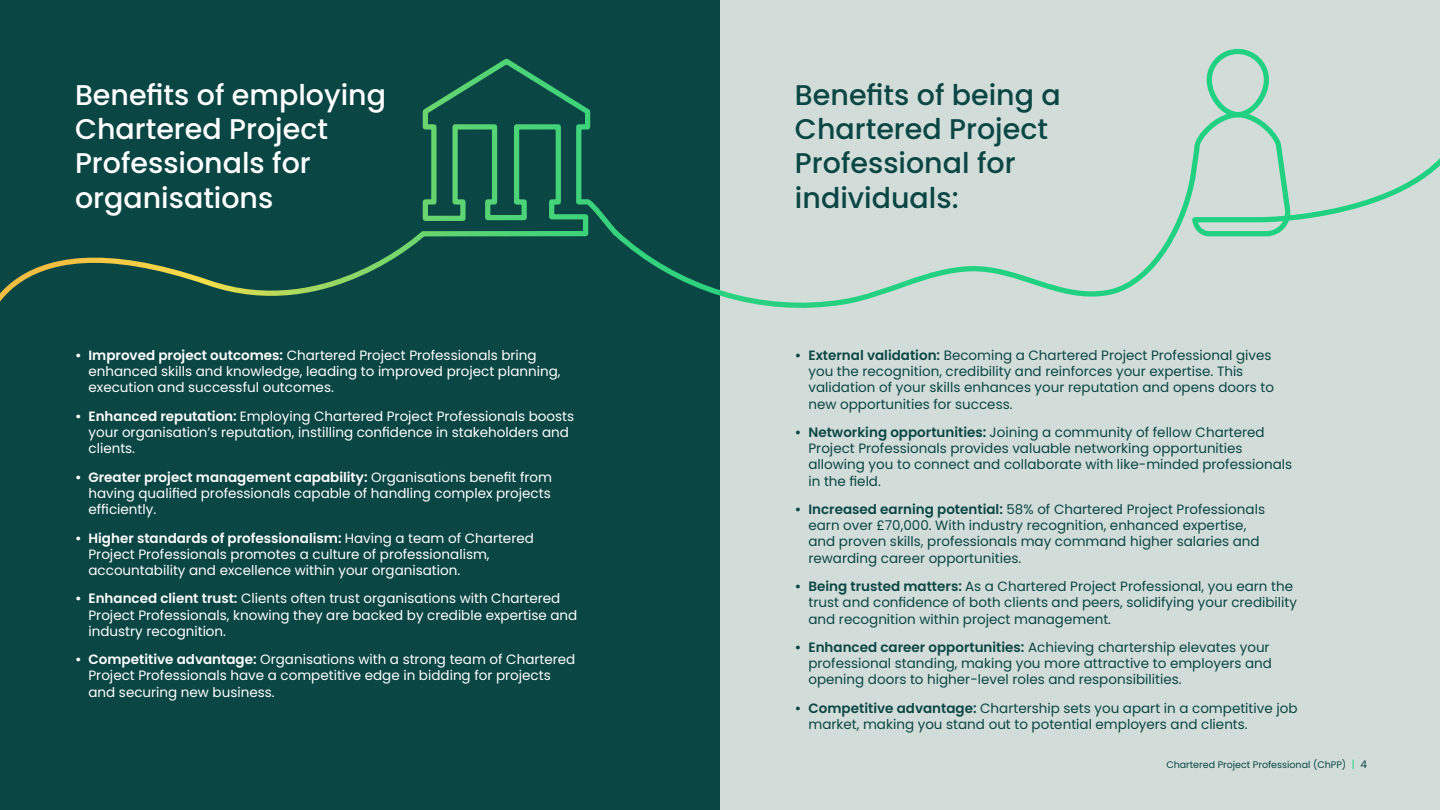
<style>
.page{position:relative;width:1440px;height:810px;background:#fff}
.page>*{position:absolute;margin:0;border:0;box-sizing:border-box;transform-origin:0 0}
.t1{font:500 28.5px/34.2px "Poppins";color:#fff}
.t2{font:500 28.5px/34.2px "Poppins";color:#0a4644}
.t3{font:13.5px/16.2px "Poppins";color:#0a4644}
.t4{font:13.5px/16.2px "Poppins";color:#fff}
.t5{font:9.52px "Poppins";color:#0a4644}
.s1{font-weight:600}
.s2{font-size:10.5px;color:#21d182}
.s3{font-size:10.5px}
</style>
<div class="page">
<div style="left:0;top:0;width:720px;height:810px;background:#0a4644"></div>
<div style="left:720px;top:0;width:720px;height:810px;background:#d2ddda"></div>
<svg style="left:0;top:48px;width:1440px;height:260px"></svg>
<h1 class="t1" style="left:75px;top:78px;width:313px">Benefits of employing<br>Chartered Project<br>Professionals for organisations</h1>
<h1 class="t2" style="left:795px;top:78px;width:267px">Benefits of being a<br>Chartered Project<br>Professional for individuals:</h1>
<p class="t4" style="left:88px;top:347px;width:474px;text-indent:-14px"><span class="s1">• Improved project outcomes:</span> Chartered Project Professionals bring enhanced skills and knowledge, leading to improved project planning, execution and successful outcomes.</p>
<p class="t4" style="left:88px;top:408px;width:487px;text-indent:-14px"><span class="s1">• Enhanced reputation:</span> Employing Chartered Project Professionals boosts your organisation’s reputation, instilling confidence in stakeholders and clients.</p>
<p class="t4" style="left:88px;top:469px;width:465px;text-align:justify;text-indent:-14px"><span class="s1">• Greater project management capability:</span> Organisations benefit from having qualified professionals capable of handling complex projects efficiently.</p>
<p class="t4" style="left:88px;top:530px;width:447px;text-indent:-14px"><span class="s1">• Higher standards of professionalism:</span> Having a team of Chartered<br>Project Professionals promotes a culture of professionalism, accountability and excellence within your organisation.</p>
<p class="t4" style="left:88px;top:591px;width:490px;text-indent:-14px"><span class="s1">• Enhanced client trust:</span> Clients often trust organisations with Chartered<br>Project Professionals, knowing they are backed by credible expertise and industry recognition.</p>
<p class="t4" style="left:88px;top:651px;width:488px;text-indent:-14px"><span class="s1">• Competitive advantage:</span> Organisations with a strong team of Chartered<br>Project Professionals have a competitive edge in bidding for projects and securing new business.</p>
<p class="t3" style="left:808px;top:347px;width:467px;text-indent:-14px"><span class="s1">• External validation:</span> Becoming a Chartered Project Professional gives you the recognition, credibility and reinforces your expertise. This validation of your skills enhances your reputation and opens doors to new opportunities for success.</p>
<p class="t3" style="left:808px;top:424px;width:485px;text-indent:-14px"><span class="s1">• Networking opportunities:</span> Joining a community of fellow Chartered Project Professionals provides valuable networking opportunities allowing you to connect and collaborate with like-minded professionals in the field.</p>
<p class="t3" style="left:808px;top:501px;width:458px;text-indent:-14px"><span class="s1">• Increased earning potential:</span> 58% of Chartered Project Professionals earn over £70,000. With industry recognition, enhanced expertise, and proven skills, professionals may command higher salaries and rewarding career opportunities.</p>
<p class="t3" style="left:808px;top:578px;width:490px;text-indent:-13px"><span class="s1">• Being trusted matters:</span> As a Chartered Project Professional, you earn the trust and confidence of both clients and peers, solidifying your credibility and recognition within project management.</p>
<p class="t3" style="left:808px;top:639px;width:465px;text-indent:-14px"><span class="s1">• Enhanced career opportunities:</span> Achieving chartership elevates your professional standing, making you more attractive to employers and opening doors to higher-level roles and responsibilities.</p>
<p class="t3" style="left:808px;top:700px;width:491px;text-indent:-14px"><span class="s1">• Competitive advantage:</span> Chartership sets you apart in a competitive job market, making you stand out to potential employers and clients.</p>
<p class="t5" style="left:1166px;top:759px;width:202px">Chartered Project Professional (ChPP) <span class="s2">|</span> <span class="s3">4</span></p>
</div>
